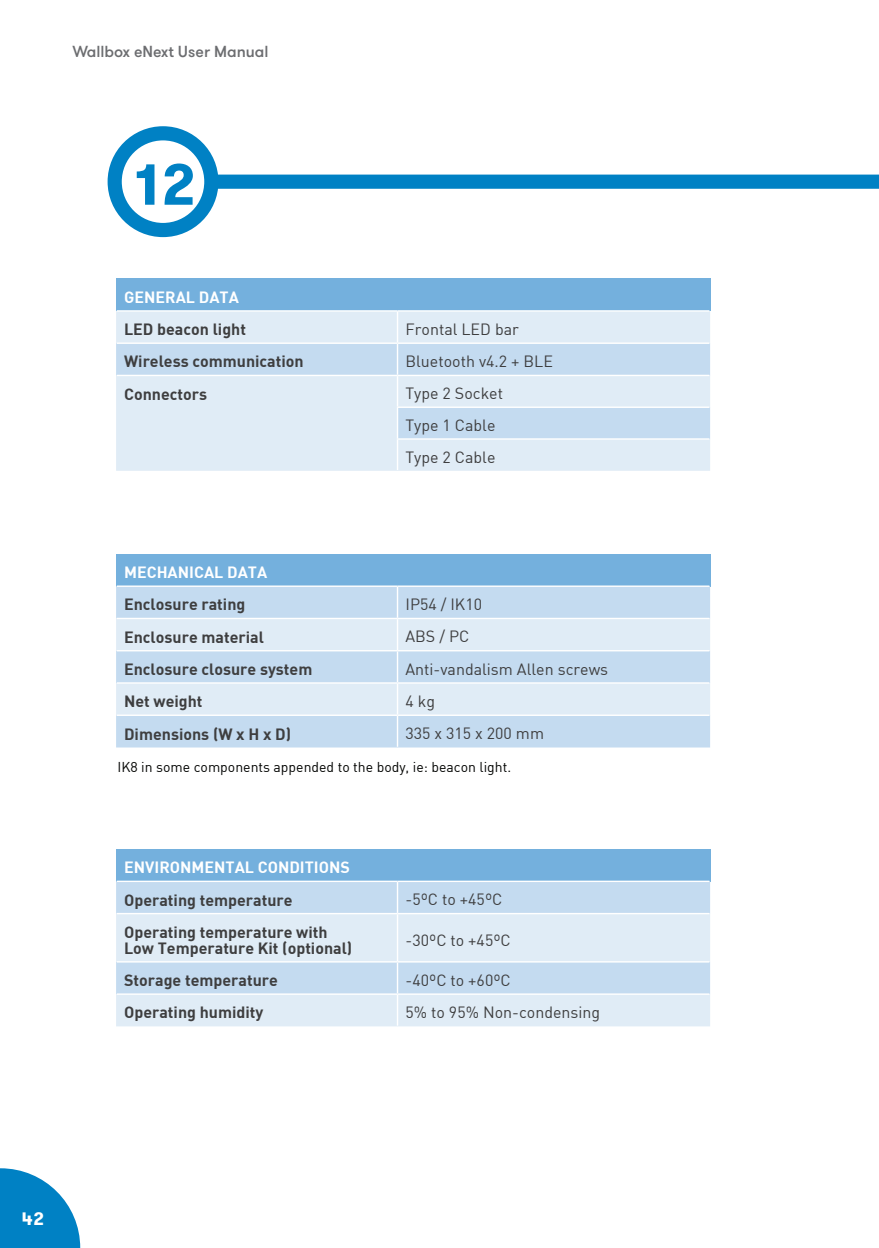
<style>
.page{position:relative;width:879px;height:1248px;background:#fff}
.page>*{position:absolute;margin:0;border:0;box-sizing:border-box;transform-origin:0 0}
.Big_Numerals{font:700 57.6px "GT Walsheim";color:#0081c4}
.t1{font:700 18px "GT Walsheim";color:#fff}
.t2{font:16px "DIN Bold";color:#3e3e3f}
.t3{font:16px "DIN";color:#3e3e3f}
.t4{font:16px "DIN Bold";color:#fff}
.t5{font:500 16px "GT Walsheim";color:#6c6d70}
.Alert{font:14px "DIN";color:#040503}
</style>
<div class="page">
<svg style="left:0;top:1168px;width:80px;height:79px"></svg>
<div style="left:108px;top:126px;width:110px;height:111px;border:14px solid #0081c4;border-radius:50%"></div>
<div style="left:210px;top:174px;width:669px;height:15px;background:#0081c4"></div>
<div style="left:116px;top:554px;width:594px;height:32px;background:#74b0dd"></div>
<div style="left:116px;top:586px;width:594px;height:161px;background:#c4dbf0"></div>
<svg style="left:116px;top:618px;width:594px;height:97px;background:#d7e6f4"></svg>
<hr style="left:117px;top:585px;width:280px;height:2px;background:#fff">
<hr style="left:397px;top:585px;width:312px;height:2px;background:#fff">
<hr style="left:397px;top:587px;width:1px;height:30px;background:#fff">
<hr style="left:117px;top:617px;width:280px;height:2px;background:#fff">
<hr style="left:397px;top:617px;width:312px;height:2px;background:#fff">
<hr style="left:397px;top:619px;width:1px;height:31px;background:#fff">
<hr style="left:117px;top:650px;width:280px;height:1px;background:#fff">
<hr style="left:397px;top:650px;width:312px;height:1px;background:#fff">
<hr style="left:397px;top:651px;width:1px;height:31px;background:#fff">
<hr style="left:117px;top:682px;width:280px;height:1px;background:#fff">
<hr style="left:397px;top:682px;width:312px;height:1px;background:#fff">
<hr style="left:397px;top:683px;width:1px;height:31px;background:#fff">
<hr style="left:117px;top:714px;width:280px;height:2px;background:#fff">
<hr style="left:397px;top:714px;width:312px;height:2px;background:#fff">
<hr style="left:397px;top:716px;width:1px;height:30px;background:#fff">
<div style="left:116px;top:849px;width:594px;height:32px;background:#74b0dd"></div>
<div style="left:116px;top:881px;width:594px;height:32px;background:#c4dbf0"></div>
<svg style="left:116px;top:913px;width:594px;height:113px;background:#d8e7f4"></svg>
<hr style="left:117px;top:880px;width:280px;height:2px;background:#fff">
<hr style="left:397px;top:880px;width:312px;height:2px;background:#fff">
<hr style="left:397px;top:882px;width:1px;height:30px;background:#fff">
<hr style="left:117px;top:912px;width:280px;height:2px;background:#fff">
<hr style="left:397px;top:912px;width:312px;height:2px;background:#fff">
<hr style="left:397px;top:914px;width:1px;height:47px;background:#fff">
<hr style="left:117px;top:961px;width:280px;height:1px;background:#fff">
<hr style="left:397px;top:961px;width:312px;height:1px;background:#fff">
<hr style="left:397px;top:962px;width:1px;height:31px;background:#fff">
<hr style="left:117px;top:993px;width:280px;height:1px;background:#fff">
<hr style="left:397px;top:993px;width:312px;height:1px;background:#fff">
<hr style="left:397px;top:994px;width:1px;height:31px;background:#fff">
<div style="left:116px;top:279px;width:594px;height:32px;background:#74b0dd"></div>
<div style="left:116px;top:311px;width:594px;height:160px;background:#e0ecf6"></div>
<svg style="left:116px;top:343px;width:594px;height:96px;background:#d2e3f3"></svg>
<hr style="left:117px;top:310px;width:280px;height:1px;background:#fff">
<hr style="left:397px;top:310px;width:312px;height:1px;background:#fff">
<hr style="left:397px;top:311px;width:1px;height:31px;background:#fff">
<hr style="left:117px;top:342px;width:280px;height:2px;background:#fff">
<hr style="left:397px;top:342px;width:312px;height:2px;background:#fff">
<hr style="left:397px;top:344px;width:1px;height:31px;background:#fff">
<hr style="left:117px;top:375px;width:280px;height:1px;background:#fff">
<hr style="left:397px;top:375px;width:312px;height:1px;background:#fff">
<hr style="left:397px;top:376px;width:1px;height:30px;background:#fff">
<hr style="left:397px;top:406px;width:312px;height:2px;background:#fff">
<hr style="left:397px;top:408px;width:1px;height:30px;background:#fff">
<hr style="left:397px;top:438px;width:312px;height:1px;background:#fff">
<hr style="left:397px;top:439px;width:1px;height:31px;background:#fff">
<p class="t5" style="left:73px;top:42px;width:198px">Wallbox eNext User Manual</p>
<p class="Big_Numerals" style="left:130px;top:147px;width:68px">12</p>
<p class="t4" style="left:124px;top:287px;width:116px">GENERAL DATA</p>
<p class="t2" style="left:124px;top:319px;width:123px">LED beacon light</p>
<p class="t3" style="left:405px;top:319px;width:115px">Frontal LED bar</p>
<p class="t2" style="left:124px;top:351px;width:181px">Wireless communication</p>
<p class="t3" style="left:405px;top:351px;width:149px">Bluetooth v4.2 + BLE</p>
<p class="t2" style="left:124px;top:383px;width:85px">Connectors</p>
<p class="t3" style="left:405px;top:383px;width:99px">Type 2 Socket</p>
<p class="t3" style="left:405px;top:415px;width:91px">Type 1 Cable</p>
<p class="t3" style="left:405px;top:447px;width:91px">Type 2 Cable</p>
<p class="t4" style="left:124px;top:562px;width:145px">MECHANICAL DATA</p>
<p class="t2" style="left:124px;top:594px;width:123px">Enclosure rating</p>
<p class="t3" style="left:405px;top:594px;width:78px">IP54 / IK10</p>
<p class="t2" style="left:124px;top:626px;width:141px">Enclosure material</p>
<p class="t3" style="left:405px;top:626px;width:65px">ABS / PC</p>
<p class="t2" style="left:124px;top:658px;width:190px">Enclosure closure system</p>
<p class="t3" style="left:405px;top:658px;width:204px">Anti-vandalism Allen screws</p>
<p class="t2" style="left:124px;top:691px;width:80px">Net weight</p>
<p class="t3" style="left:405px;top:691px;width:31px">4 kg</p>
<p class="t2" style="left:124px;top:723px;width:169px">Dimensions (W x H x D)</p>
<p class="t3" style="left:405px;top:723px;width:140px">335 x 315 x 200 mm</p>
<p class="Alert" style="left:117px;top:758px;width:395px">IK8 in some components appended to the body, ie: beacon light.</p>
<p class="t4" style="left:124px;top:857px;width:227px">ENVIRONMENTAL CONDITIONS</p>
<p class="t2" style="left:124px;top:889px;width:170px">Operating temperature</p>
<p class="t3" style="left:405px;top:889px;width:98px">-5ºC to +45ºC</p>
<p class="t2" style="left:124px;top:921px;width:205px">Operating temperature with</p>
<p class="t2" style="left:124px;top:937px;width:230px">Low Temperature Kit (optional)</p>
<p class="t3" style="left:405px;top:929px;width:107px">-30ºC to +45ºC</p>
<p class="t2" style="left:124px;top:969px;width:155px">Storage temperature</p>
<p class="t3" style="left:405px;top:970px;width:107px">-40ºC to +60ºC</p>
<p class="t2" style="left:124px;top:1002px;width:141px">Operating humidity</p>
<p class="t3" style="left:405px;top:1002px;width:196px">5% to 95% Non-condensing</p>
<p class="t1" style="left:22px;top:1206px;width:24px">42</p>
</div>
